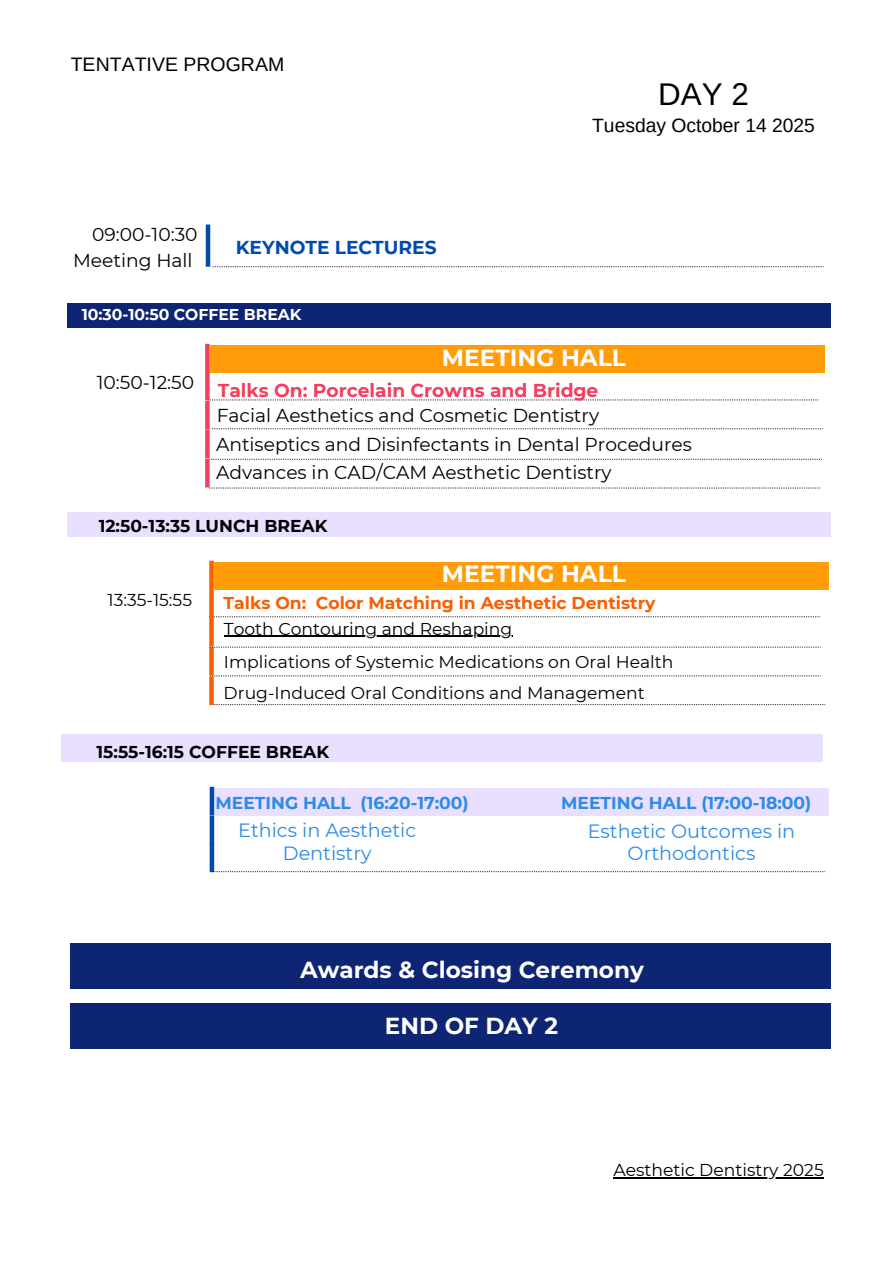
<style>
.page{position:relative;width:894px;height:1264px;background:#fff}
.page>*{position:absolute;margin:0;border:0;box-sizing:border-box;transform-origin:0 0}
.t1{font:31.35px "Arimo";color:#000}
.t2{font:700 23.4px "Montserrat";color:#fff}
.t3{font:700 23.1px "Montserrat";color:#fff}
.t4{font:19.5px "Arimo";color:#000}
.t5{font:19.2px/22.5px "Montserrat";color:#2c8be8;text-align:center}
.t6{font:19.2px "Arimo";color:#000}
.t7{font:18.6px/25.8px "Montserrat";color:#000;text-align:right}
.t8{font:700 18.6px "Montserrat";color:#f43e5d}
.t9{font:700 18.6px "Montserrat";color:#004aad}
.t10{font:17.1px/33.2px "Montserrat";color:#000}
.t11{font:700 17.1px "Montserrat";color:#2c8be8}
.t12{font:700 17.1px "Montserrat";color:#000}
.t13{font:700 17.1px "Montserrat";color:#f85f00}
.t14{font:700 15.6px "Montserrat";color:#fff}
</style>
<div class="page">
<div style="left:68px;top:303px;width:762px;height:25px;background:#0d2572"></div>
<svg style="left:212px;top:266px;width:611px;height:1px"></svg>
<hr style="left:206px;top:224px;width:4px;height:43px;background:#004aad">
<div style="left:209px;top:345px;width:615px;height:27px;background:#ff9c07"></div>
<svg style="left:205px;top:344px;width:4px;height:27px"></svg>
<svg style="left:209px;top:399px;width:609px;height:1px"></svg>
<svg style="left:205px;top:371px;width:4px;height:29px"></svg>
<svg style="left:205px;top:400px;width:4px;height:29px"></svg>
<svg style="left:212px;top:428px;width:609px;height:1px"></svg>
<div style="left:68px;top:512px;width:762px;height:25px;background:#e9dfff"></div>
<div style="left:61px;top:734px;width:761px;height:28px;background:#e9dfff"></div>
<div style="left:214px;top:788px;width:614px;height:27px;background:#e9dfff"></div>
<hr style="left:210px;top:786px;width:4px;height:29px;background:#004aad">
<svg style="left:214px;top:871px;width:611px;height:1px"></svg>
<hr style="left:210px;top:815px;width:4px;height:29px;background:#004aad">
<div style="left:209px;top:843px;width:5px;height:29px;background:#004aad"></div>
<div style="left:214px;top:562px;width:614px;height:27px;background:#ff9c07"></div>
<div style="left:209px;top:560px;width:5px;height:29px;background:#f85f00"></div>
<svg style="left:214px;top:616px;width:606px;height:1px"></svg>
<div style="left:209px;top:589px;width:5px;height:29px;background:#f85f00"></div>
<div style="left:209px;top:617px;width:5px;height:29px;background:#f85f00"></div>
<hr style="left:224px;top:636px;width:288px;height:1px;background:#000">
<div style="left:209px;top:646px;width:5px;height:29px;background:#f85f00"></div>
<svg style="left:214px;top:704px;width:611px;height:1px"></svg>
<div style="left:209px;top:676px;width:5px;height:29px;background:#f85f00"></div>
<svg style="left:209px;top:675px;width:610px;height:1px"></svg>
<svg style="left:205px;top:429px;width:4px;height:29px"></svg>
<svg style="left:211px;top:459px;width:610px;height:1px"></svg>
<svg style="left:205px;top:459px;width:4px;height:28px"></svg>
<svg style="left:209px;top:487px;width:611px;height:1px"></svg>
<div style="left:70px;top:1002px;width:760px;height:46px;background:#0d2572"></div>
<div style="left:70px;top:943px;width:760px;height:45px;background:#0d2572"></div>
<hr style="left:613px;top:1177px;width:210px;height:1px;background:#000">
<svg style="left:209px;top:646px;width:610px;height:1px"></svg>
<p class="t4" style="left:71px;top:54px;width:215px">TENTATIVE PROGRAM</p>
<p class="t7" style="left:73px;top:222px;width:126px">09:00-10:30<br>Meeting Hall</p>
<p class="t9" style="left:236px;top:236px;width:202px">KEYNOTE LECTURES</p>
<p class="t14" style="left:82px;top:305px;width:221px">10:30-10:50 COFFEE BREAK</p>
<h1 class="t1" style="left:658px;top:76px;width:92px">DAY 2</h1>
<p class="t6" style="left:592px;top:115px;width:224px">Tuesday October 14 2025</p>
<p class="t2" style="left:441px;top:343px;width:185px">MEETING HALL</p>
<p class="t7" style="left:97px;top:369px;width:99px">10:50-12:50</p>
<p class="t8" style="left:218px;top:379px;width:382px">Talks On: Porcelain Crowns and Bridge</p>
<p class="t7" style="left:216px;top:403px;width:384px">Facial Aesthetics and Cosmetic Dentistry</p>
<p class="t7" style="left:216px;top:431px;width:477px;line-height:27.9px;text-align:left">Antiseptics and Disinfectants in Dental Procedures<br>Advances in CAD/CAM Aesthetic Dentistry</p>
<p class="t12" style="left:99px;top:515px;width:230px">12:50-13:35 LUNCH BREAK</p>
<p class="t2" style="left:441px;top:559px;width:185px">MEETING HALL</p>
<p class="t10" style="left:108px;top:583px;width:86px">13:35-15:55</p>
<p class="t13" style="left:223px;top:592px;width:433px">Talks On: Color Matching in Aesthetic Dentistry</p>
<p class="t10" style="left:224px;top:612px;width:451px">Tooth Contouring and Reshaping<br>Implications of Systemic Medications on Oral Health</p>
<p class="t10" style="left:223px;top:676px;width:422px">Drug-Induced Oral Conditions and Management</p>
<p class="t12" style="left:97px;top:741px;width:234px">15:55-16:15 COFFEE BREAK</p>
<p class="t11" style="left:215px;top:792px;width:255px">MEETING HALL (16:20-17:00)</p>
<p class="t5" style="left:238px;top:819px;width:179px">Ethics in Aesthetic<br>Dentistry</p>
<p class="t11" style="left:561px;top:792px;width:252px">MEETING HALL (17:00-18:00)</p>
<p class="t5" style="left:587px;top:819px;width:209px">Esthetic Outcomes in<br>Orthodontics</p>
<p class="t3" style="left:300px;top:955px;width:345px">Awards &amp; Closing Ceremony</p>
<p class="t3" style="left:385px;top:1011px;width:174px">END OF DAY 2</p>
<p class="t10" style="left:613px;top:1153px;width:212px">Aesthetic Dentistry 2025</p>
</div>
